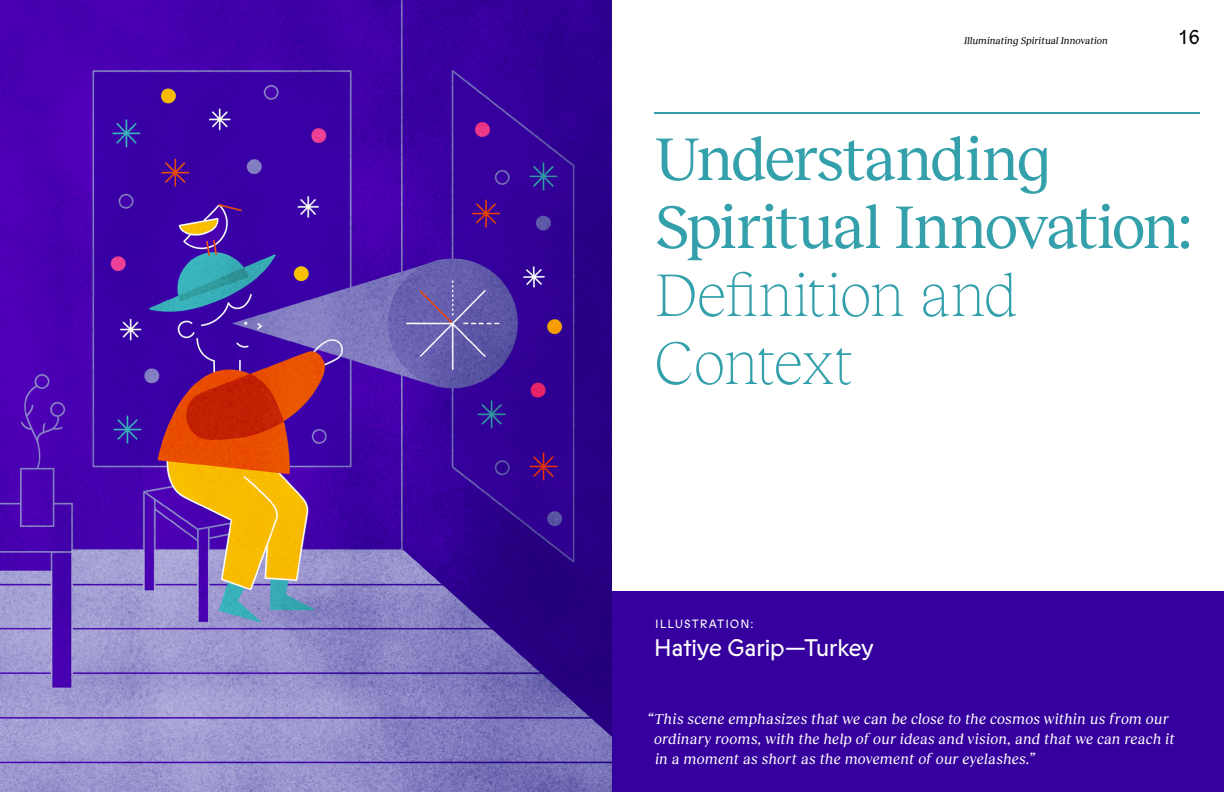
<style>
.page{position:relative;width:1224px;height:792px;background:#fff}
.page>*{position:absolute;margin:0;border:0;box-sizing:border-box;transform-origin:0 0}
.Titles{font:62px/68px "Reckless";letter-spacing:-.04em;color:#33a0ab}
.Art_title{font:24px "Prophet";letter-spacing:-.03em;color:#fff}
.t1{font:20px "Prophet";color:#000}
.Artist_Statement{font:italic 15px/20px "Reckless";letter-spacing:.005em;color:#fff}
.Art_eyebrow{font:12px "Prophet";letter-spacing:.085em;color:#fff}
.t2{font:italic 10px "Reckless";color:#000}
.s1{font-family:"Reckless Neue";font-weight:100}
</style>
<div class="page">
<hr style="left:654px;top:112px;width:546px;height:2px;background:#33a0ab">
<div style="left:612px;top:591px;width:612px;height:201px;background:#35009d"></div>
<img style="left:0;top:0;width:612px;height:792px">
<p class="t2" style="left:964px;top:33px;width:145px">Illuminating Spiritual Innovation</p>
<h3 class="t1" style="left:1180px;top:24px;width:22px">16</h3>
<p class="Titles" style="left:654px;top:122px;width:539px">Understanding<br>Spiritual Innovation:<br><span class="s1">Definition and<br>Context</span></p>
<p class="Art_eyebrow" style="left:655px;top:616px;width:100px">ILLUSTRATION:</p>
<p class="Art_title" style="left:654px;top:632px;width:222px">Hatiye Garip—Turkey</p>
<p class="Artist_Statement" style="left:654px;top:708px;width:522px;text-indent:-7px">“This scene emphasizes that we can be close to the cosmos within us from our ordinary rooms, with the help of our ideas and vision, and that we can reach it in a moment as short as the movement of our eyelashes.”</p>
</div>
